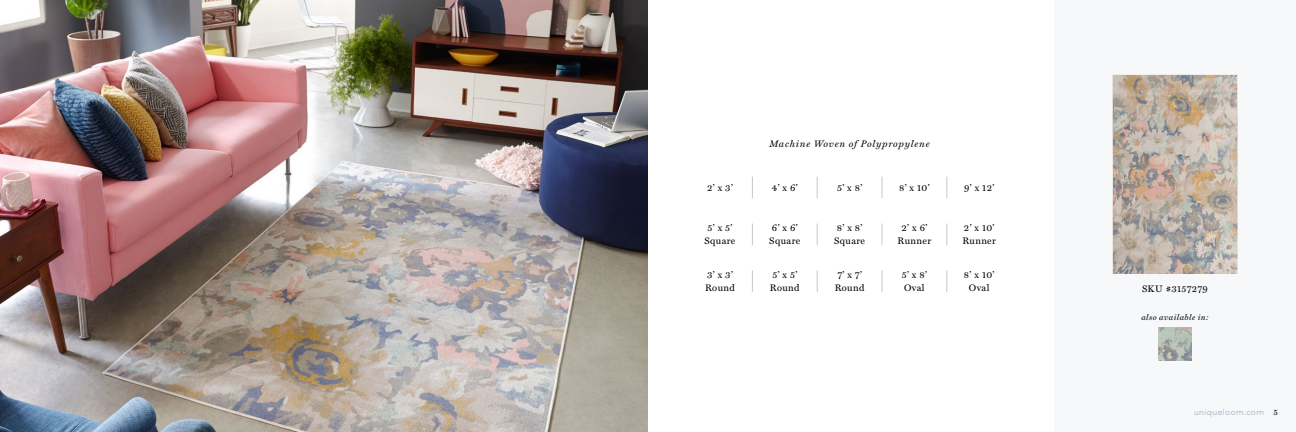
<style>
.page{position:relative;width:1296px;height:432px;background:#fff}
.page>*{position:absolute;margin:0;border:0;box-sizing:border-box;transform-origin:0 0}
.t1{font:9.5px/13px "Miller Text";letter-spacing:.04em;color:#000}
.t2{font:italic 9.5px "Miller Text";letter-spacing:.085em;color:#000}
.t3{font:300 8.5px "Sofia Pro";letter-spacing:.05em;color:#a1aabd}
.t4{font:italic 8px "Miller Text";letter-spacing:.055em;color:#000}
.s1{font-family:"Miller Text";font-weight:400;color:#000}
</style>
<div class="page">
<div style="left:1054px;top:0;width:242px;height:432px;background:#f7f8f9"></div>
<img style="left:0;top:0;width:648px;height:432px">
<img style="left:1159px;top:328px;width:32px;height:32px">
<img style="left:1112px;top:75px;width:126px;height:198px">
<svg style="left:752px;top:177px;width:1px;height:21px"></svg>
<svg style="left:817px;top:177px;width:1px;height:21px"></svg>
<svg style="left:882px;top:177px;width:1px;height:21px"></svg>
<svg style="left:947px;top:177px;width:1px;height:21px"></svg>
<svg style="left:752px;top:224px;width:1px;height:21px"></svg>
<svg style="left:817px;top:224px;width:1px;height:21px"></svg>
<svg style="left:882px;top:224px;width:1px;height:21px"></svg>
<svg style="left:947px;top:224px;width:1px;height:21px"></svg>
<svg style="left:752px;top:270px;width:1px;height:22px"></svg>
<svg style="left:817px;top:270px;width:1px;height:22px"></svg>
<svg style="left:882px;top:270px;width:1px;height:22px"></svg>
<svg style="left:947px;top:270px;width:1px;height:22px"></svg>
<p class="t2" style="left:769px;top:136px;width:162px">Machine Woven of Polypropylene</p>
<p class="t1" style="left:707px;top:181px;width:27px">2’ x 3’</p>
<p class="t1" style="left:772px;top:181px;width:27px">4’ x 6’</p>
<p class="t1" style="left:837px;top:181px;width:27px">5’ x 8’</p>
<p class="t1" style="left:899px;top:181px;width:32px">8’ x 10’</p>
<p class="t1" style="left:964px;top:181px;width:31px">9’ x 12’</p>
<p class="t1" style="left:705px;top:221px;width:32px;text-align:center">5’ x 5’<br>Square</p>
<p class="t1" style="left:769px;top:221px;width:32px">6’ x 6’<br>Square</p>
<p class="t1" style="left:834px;top:221px;width:32px">8’ x 8’<br>Square</p>
<p class="t1" style="left:898px;top:221px;width:35px;text-align:center">2’ x 6’<br>Runner</p>
<p class="t1" style="left:962px;top:221px;width:35px">2’ x 10’<br>Runner</p>
<p class="t1" style="left:705px;top:268px;width:31px">3’ x 3’<br>Round</p>
<p class="t1" style="left:770px;top:268px;width:31px">5’ x 5’<br>Round</p>
<p class="t1" style="left:835px;top:268px;width:31px">7’ x 7’<br>Round</p>
<p class="t1" style="left:902px;top:268px;width:27px">5’ x 8’<br>Oval</p>
<p class="t1" style="left:964px;top:268px;width:32px;text-align:center">8’ x 10’<br>Oval</p>
<p class="t1" style="left:1142px;top:282px;width:67px">SKU #3157279</p>
<p class="t4" style="left:1141px;top:310px;width:69px">also available in:</p>
<p class="t3" style="left:1194px;top:406px;width:85px">uniqueloom.com <span class="s1">5</span></p>
</div>
